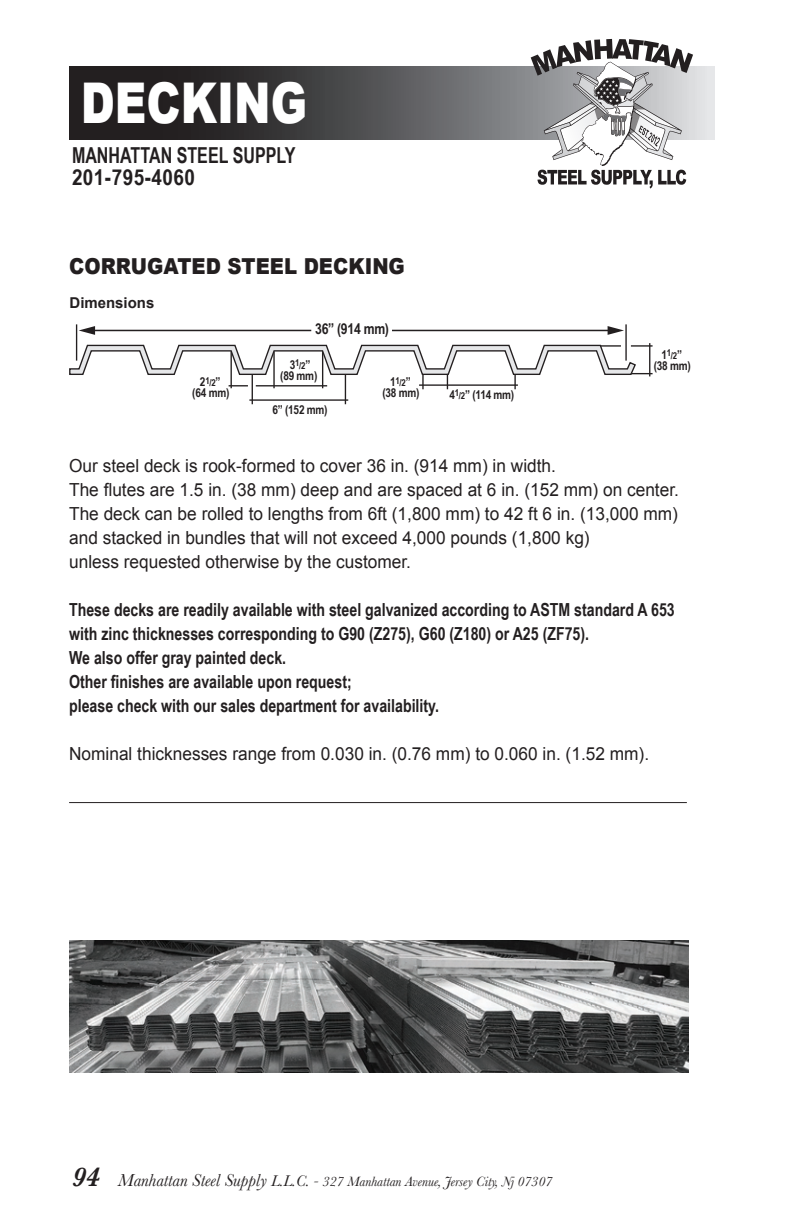
<style>
.page{position:relative;width:792px;height:1224px;background:#fff}
.page>*{position:absolute;margin:0;border:0;box-sizing:border-box;transform-origin:0 0}
.t1{font:900 56.2px "Arial";color:#fff;scale:.78 1}
.t2{font:700 22px/22px "Arial Narrow";color:#231f20;scale:.89 1}
.t3{font:900 22px "Arial";color:#231f20;scale:.89 1}
.t4{font:18px/24px "Arial";color:#231f20;scale:.96 1}
.t5{font:700 18px/24px "Arial Narrow";color:#231f20;scale:.96 1}
.t6{font:700 15px "Arial Narrow";letter-spacing:-.02em;color:#231f20}
.t7{font:700 15px "Arial";color:#231f20}
.t8{font:italic 14px "Baskerville";color:#231f20}
.t9{font:700 12.2px "Arial Narrow";letter-spacing:-.02em;color:#231f20}
.t10{font:700 9.6px "Arial Narrow";color:#231f20}
.s1{font-size:12.2px}
.s2{font-size:9.6px}
.s3{font-weight:600;font-size:28px}
.s4{font-size:18px}
.s5{font-size:16px}
</style>
<div class="page">
<svg style="left:69px;top:66px;width:645px;height:73px;background:#4c4b4c"></svg>
<svg style="left:531px;top:39px;width:162px;height:150px"></svg>
<hr style="left:76px;top:324px;width:1px;height:37px;background:#231f20">
<hr style="left:649px;top:343px;width:1px;height:33px;background:#231f20">
<hr style="left:625px;top:324px;width:2px;height:37px;background:#231f20">
<svg style="left:79px;top:326px;width:232px;height:9px"></svg>
<svg style="left:392px;top:326px;width:232px;height:9px"></svg>
<svg style="left:69px;top:344px;width:584px;height:60px"></svg>
<img style="left:69px;top:940px;width:619px;height:133px">
<hr style="left:69px;top:802px;width:618px;height:1px;background:#231f20">
<h1 class="t1" style="left:81px;top:62px;width:292px">DECKING</h1>
<p class="t2" style="left:72px;top:143px;width:253px">MANHATTAN STEEL SUPPLY<br>201-795-4060</p>
<p class="t3" style="left:69px;top:250px;width:379px">CORRUGATED STEEL DECKING</p>
<p class="t7" style="left:69px;top:293px;width:86px">Dimensions</p>
<p class="t10" style="left:200px;top:376px;width:22px"><span class="s1">2</span>1/2<span class="s1">”</span></p>
<p class="t9" style="left:192px;top:384px;width:39px">(64 mm)</p>
<p class="t6" style="left:315px;top:318px;width:75px">36” (914 mm)</p>
<p class="t10" style="left:661px;top:348px;width:22px"><span class="s1">1</span>1/2<span class="s1">”</span></p>
<p class="t10" style="left:295px;top:358px;width:17px">1/2<span class="s1">”</span></p>
<p class="t9" style="left:280px;top:366px;width:39px">(89 mm)</p>
<p class="t9" style="left:273px;top:401px;width:57px">6” (152 mm)</p>
<p class="t9" style="left:290px;top:355px;width:7px">3</p>
<p class="t9" style="left:654px;top:356px;width:39px">(38 mm)</p>
<p class="t10" style="left:390px;top:376px;width:22px"><span class="s1">1</span>1/2<span class="s1">”</span></p>
<p class="t9" style="left:382px;top:384px;width:39px">(38 mm)</p>
<p class="t9" style="left:449px;top:385px;width:66px">4<sup>1</sup><span class="s2">/2</span>” (114 mm)</p>
<p class="t4" style="left:69px;top:454px;width:637px">Our steel deck is rook-formed to cover 36 in. (914 mm) in width.<br>The flutes are 1.5 in. (38 mm) deep and are spaced at 6 in. (152 mm) on center.<br>The deck can be rolled to lengths from 6ft (1,800 mm) to 42 ft 6 in. (13,000 mm) and stacked in bundles that will not exceed 4,000 pounds (1,800 kg)<br>unless requested otherwise by the customer.</p>
<p class="t5" style="left:69px;top:597px;width:632px">These decks are readily available with steel galvanized according to ASTM standard A 653 with zinc thicknesses corresponding to G90 (Z275), G60 (Z180) or A25 (ZF75).<br>We also offer gray painted deck.<br>Other finishes are available upon request;<br>please check with our sales department for availability.</p>
<p class="t4" style="left:69px;top:742px;width:606px">Nominal thicknesses range from 0.030 in. (0.76 mm) to 0.060 in. (1.52 mm).</p>
<p class="t8" style="left:72px;top:1172px;width:482px"><span class="s3">94</span> <span class="s4">Manhattan Steel Supply</span> <span class="s5">L.L.C. -</span> 327 Manhattan Avenue, Jersey City, Nj 07307</p>
</div>
